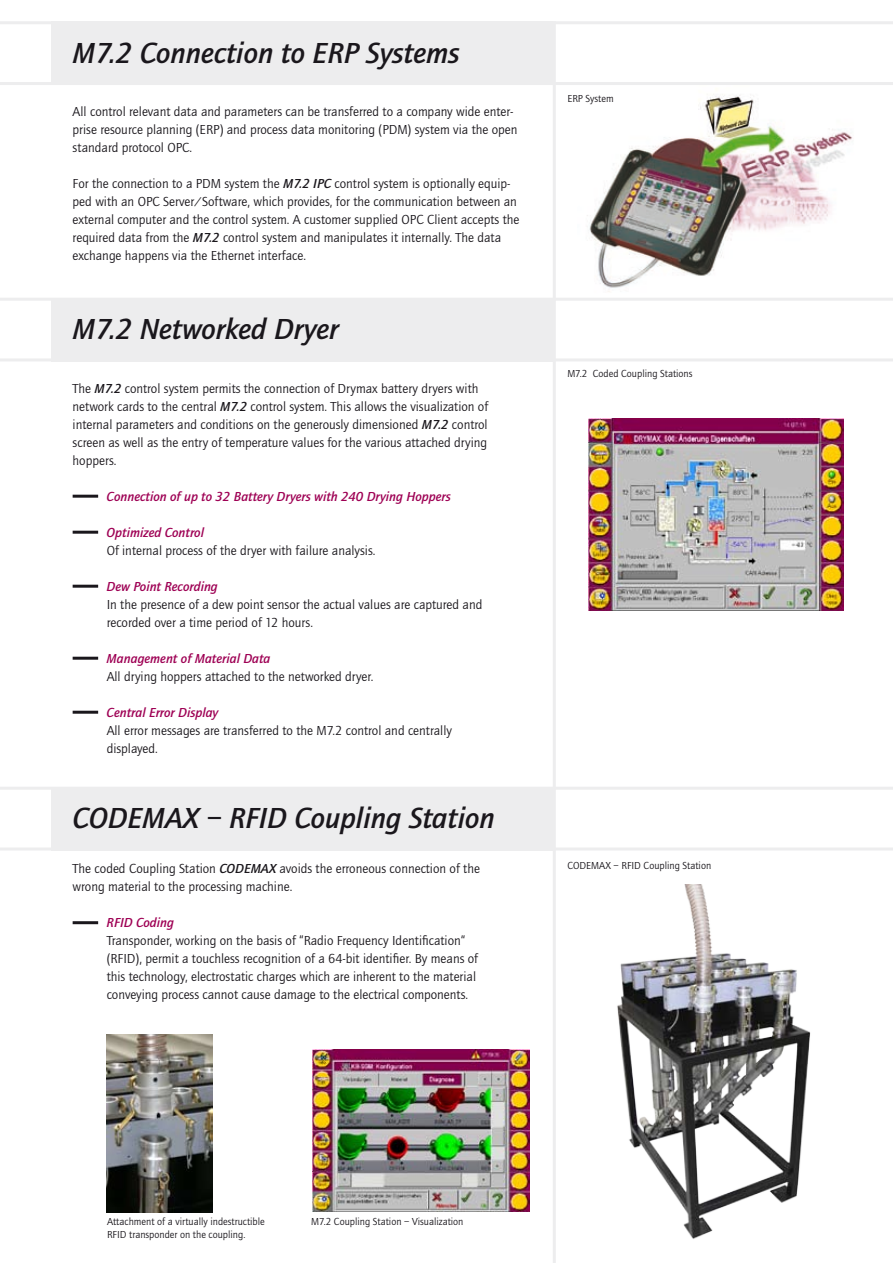
<style>
.page{position:relative;width:893px;height:1263px;background:#fff}
.page>*{position:absolute;margin:0;border:0;box-sizing:border-box;transform-origin:0 0}
.t1{font:italic 500 30px "Quay Sans";color:#1a171c}
.t2{font:13.5px/18px "Quay Sans";color:#1a171c}
.t3{font:italic 500 13.5px "Quay Sans";color:#9e0054}
.t4{font:10.5px/13.5px "Quay Sans";color:#1a171c}
.s1{font-weight:500;font-style:italic}
</style>
<div class="page">
<img style="left:587px;top:94px;width:266px;height:198px">
<img style="left:617px;top:884px;width:194px;height:355px">
<svg style="left:0;top:21px;width:893px;height:64px"></svg>
<div style="left:51px;top:21px;width:502px;height:64px;background:#ededee"></div>
<img style="left:589px;top:419px;width:255px;height:191px">
<img style="left:107px;top:1034px;width:106px;height:179px">
<svg style="left:0;top:298px;width:893px;height:63px"></svg>
<div style="left:51px;top:298px;width:504px;height:63px;background:#ededee"></div>
<hr style="left:73px;top:495px;width:25px;height:3px;background:#1a171c">
<hr style="left:73px;top:531px;width:25px;height:3px;background:#1a171c">
<hr style="left:73px;top:585px;width:25px;height:3px;background:#1a171c">
<hr style="left:73px;top:657px;width:25px;height:3px;background:#1a171c">
<hr style="left:73px;top:711px;width:25px;height:3px;background:#1a171c">
<svg style="left:0;top:787px;width:893px;height:63px"></svg>
<div style="left:51px;top:787px;width:502px;height:63px;background:#ededee"></div>
<hr style="left:73px;top:921px;width:25px;height:3px;background:#1a171c">
<hr style="left:553px;top:21px;width:3px;height:1242px;background:#ededee">
<img style="left:312px;top:1049px;width:217px;height:163px">
<h1 class="t1" style="left:73px;top:36px;width:388px">M7.2 Connection to ERP Systems</h1>
<p class="t2" style="left:73px;top:103px;width:446px">All control relevant data and parameters can be transferred to a company wide enter&shy;prise resource planning (ERP) and process data monitoring (PDM) system via the open standard protocol OPC.</p>
<p class="t2" style="left:73px;top:175px;width:448px">For the connection to a PDM system the <span class="s1">M7.2 IPC</span> control system is optionally equip&shy;ped with an OPC Server/Software, which provides, for the communication between an external computer and the control system. A customer supplied OPC Client accepts the required data from the <span class="s1">M7.2</span> control system and manipulates it internally. The data exchange happens via the Ethernet interface.</p>
<h1 class="t1" style="left:73px;top:312px;width:268px">M7.2 Networked Dryer</h1>
<p class="t2" style="left:73px;top:380px;width:417px">The <span class="s1">M7.2</span> control system permits the connection of Drymax battery dryers with network cards to the central <span class="s1">M7.2</span> control system. This allows the visualization of internal parameters and conditions on the generously dimensioned <span class="s1">M7.2</span> control screen as well as the entry of temperature values for the various attached drying hoppers.</p>
<p class="t3" style="left:107px;top:489px;width:346px">Connection of up to 32 Battery Dryers with 240 Drying Hoppers</p>
<p class="t3" style="left:107px;top:525px;width:99px">Optimized Control</p>
<p class="t2" style="left:107px;top:542px;width:270px">Of internal process of the dryer with failure analysis.</p>
<p class="t3" style="left:107px;top:579px;width:113px">Dew Point Recording</p>
<p class="t2" style="left:107px;top:596px;width:377px">In the presence of a dew point sensor the actual values are captured and recorded over a time period of 12 hours.</p>
<p class="t3" style="left:107px;top:651px;width:165px">Management of Material Data</p>
<p class="t2" style="left:107px;top:668px;width:268px">All drying hoppers attached to the networked dryer.</p>
<p class="t3" style="left:107px;top:705px;width:113px">Central Error Display</p>
<p class="t2" style="left:107px;top:722px;width:347px">All error messages are transferred to the M7.2 control and centrally displayed.</p>
<h1 class="t1" style="left:73px;top:801px;width:424px">CODEMAX – RFID Coupling Station</h1>
<p class="t2" style="left:73px;top:860px;width:409px">The coded Coupling Station <span class="s1">CODEMAX</span> avoids the erroneous connection of the wrong material to the processing machine.</p>
<p class="t3" style="left:107px;top:915px;width:69px">RFID Coding</p>
<p class="t2" style="left:107px;top:932px;width:373px">Transponder, working on the basis of “Radio Frequency Identification“ (RFID), permit a touchless recognition of a 64-bit identifier. By means of this technology, electrostatic charges which are inherent to the material conveying process cannot cause damage to the electrical components.</p>
<p class="t4" style="left:567px;top:92px;width:48px">ERP System</p>
<p class="t4" style="left:567px;top:367px;width:127px">M7.2 Coded Coupling Stations</p>
<p class="t4" style="left:567px;top:859px;width:145px">CODEMAX – RFID Coupling Station</p>
<p class="t4" style="left:107px;top:1215px;width:159px">Attachment of a virtually indestructible<br>RFID transponder on the coupling.</p>
<p class="t4" style="left:311px;top:1215px;width:154px">M7.2 Coupling Station – Visualization</p>
</div>
